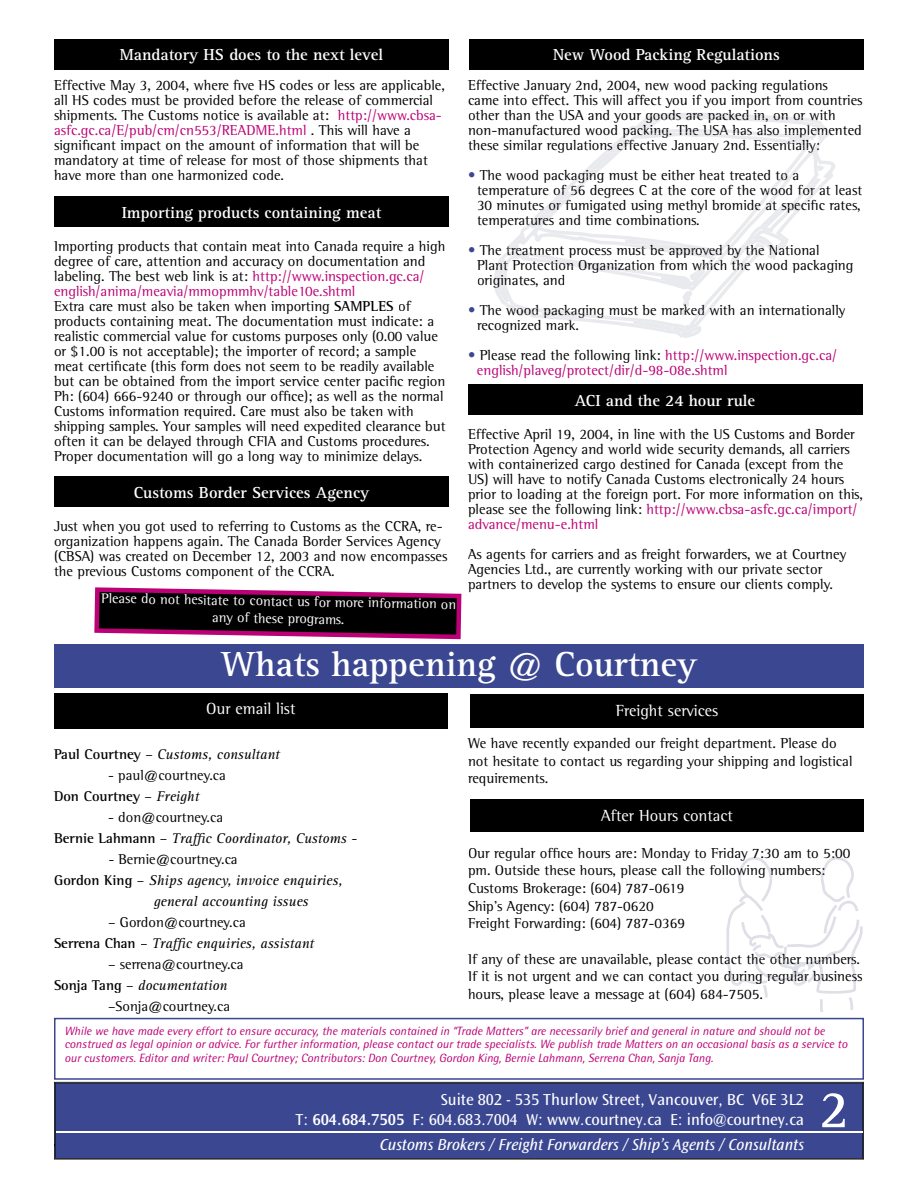
<style>
.page{position:relative;width:918px;height:1188px;background:#fff}
.page>*{position:absolute;margin:0;border:0;box-sizing:border-box;transform-origin:0 0}
.t1{font:700 54px "Rotis Semi Serif";color:#fff}
.t2{font:700 36px "Rotis Serif";color:#fff}
.t3{font:700 16.5px "Rotis Serif";color:#fff}
.t4{font:16.5px/19.8px "Ocean Sans MM 403 475";color:#fff;text-align:right}
.t5{font:16.5px "Ocean Sans MM It 403 475";color:#fff}
.t6{font:16.5px "Rotis Semi Serif";color:#fff}
.t7{font:14.7px/15px "Rotis Semi Serif";color:#000}
.t8{font:14.7px/15px "Rotis Semi Serif";color:#bc0075}
.t9{font:italic 14.55px/21px "Rotis Serif";color:#000}
.t10{font:14.55px/21px "Rotis Semi Serif";color:#000}
.t11{font:14.25px/17.1px "Rotis Semi Serif";color:#fff;text-align:center}
.t12{font:italic 12px/13.5px "Rotis Semi Sans";color:#bc0075}
.s1{color:#bc0075}
.s2{color:#3b4791}
.s3{color:#000}
.s4{font-weight:700}
.s5{font-family:"Rotis Semi Serif";font-weight:700;font-style:normal}
.s6{font-family:"Rotis Semi Serif";font-style:normal}
.s7{font-family:"Rotis Serif";font-style:italic}
.s8{font-family:"Ocean Sans MM 512 475"}
</style>
<div class="page">
<div style="left:54px;top:196px;width:395px;height:31px;background:#000"></div>
<div style="left:54px;top:477px;width:395px;height:30px;background:#000"></div>
<div style="left:469px;top:39px;width:395px;height:31px;background:#000"></div>
<div style="left:468px;top:384px;width:395px;height:31px;background:#000"></div>
<svg style="left:94px;top:587px;width:367px;height:52px;background:#442036"></svg>
<div style="left:54px;top:644px;width:810px;height:44px;background:#3b4791"></div>
<svg style="left:54px;top:1082px;width:810px;height:78px;background:#585858"></svg>
<div style="left:55px;top:1083px;width:808px;height:76px;background:#3b4791"></div>
<hr style="left:56px;top:1132px;width:806px;height:1px;background:#fff">
<hr style="left:54px;top:1019px;width:2px;height:60px;background:#3b4791">
<hr style="left:55px;top:1078px;width:808px;height:2px;background:#3b4791">
<hr style="left:862px;top:1019px;width:2px;height:60px;background:#3b4791">
<hr style="left:55px;top:1018px;width:808px;height:1px;background:#3b4791">
<div style="left:470px;top:694px;width:394px;height:34px;background:#000"></div>
<div style="left:54px;top:693px;width:394px;height:36px;background:#000"></div>
<div style="left:470px;top:799px;width:394px;height:32px;background:#000"></div>
<div style="left:54px;top:39px;width:395px;height:31px;background:#000"></div>
<svg style="left:494px;top:112px;width:335px;height:226px"></svg>
<svg style="left:726px;top:857px;width:137px;height:155px"></svg>
<img style="left:672px;top:269px;width:34px;height:63px">
<p class="t3" style="left:120px;top:45px;width:265px">Mandatory HS does to the next level</p>
<p class="t7" style="left:54px;top:77px;width:392px">Effective May 3, 2004, where five HS codes or less are applicable, all HS codes must be provided before the release of commercial shipments. The Customs notice is available at: <span class="s1">http://www.cbsa&shy;asfc.gc.ca/E/pub/cm/cn553/README.html</span> . This will have a significant impact on the amount of information that will be mandatory at time of release for most of those shipments that have more than one harmonized code.</p>
<p class="t3" style="left:553px;top:45px;width:228px">New Wood Packing Regulations</p>
<p class="t7" style="left:468px;top:77px;width:396px">Effective January 2nd, 2004, new wood packing regulations<br>came into effect. This will affect you if you import from countries other than the USA and your goods are packed in, on or with non-manufactured wood packing. The USA has also implemented these similar regulations effective January 2nd. Essentially:</p>
<p class="t7" style="left:477px;top:167px;width:387px;text-indent:-9px"><span class="s2">•</span> The wood packaging must be either heat treated to a temperature of 56 degrees C at the core of the wood for at least 30 minutes or fumigated using methyl bromide at specific rates, temperatures and time combinations.</p>
<p class="t7" style="left:477px;top:242px;width:378px;text-indent:-9px"><span class="s2">•</span> The treatment process must be approved by the National<br>Plant Protection Organization from which the wood packaging originates, and</p>
<p class="t7" style="left:477px;top:302px;width:370px;text-indent:-9px"><span class="s2">•</span> The wood packaging must be marked with an internationally recognized mark.</p>
<p class="t8" style="left:477px;top:347px;width:362px;text-indent:-9px"><span class="s2">•</span> <span class="s3">Please read the following link:</span> http://www.inspection.gc.ca/ english/plaveg/protect/dir/d-98-08e.shtml</p>
<p class="t3" style="left:122px;top:202px;width:261px">Importing products containing meat</p>
<p class="t7" style="left:54px;top:238px;width:393px">Importing products that contain meat into Canada require a high degree of care, attention and accuracy on documentation and labeling. The best web link is at: <span class="s1">http://www.inspection.gc.ca/ english/anima/meavia/mmopmmhv/table10e.shtml<br></span>Extra care must also be taken when importing <span class="s4">SAMPLES</span> of products containing meat. The documentation must indicate: a realistic commercial value for customs purposes only (0.00 value or $1.00 is not acceptable); the importer of record; a sample meat certificate (this form does not seem to be readily available but can be obtained from the import service center pacific region Ph: (604) 666-9240 or through our office); as well as the normal Customs information required. Care must also be taken with shipping samples. Your samples will need expedited clearance but often it can be delayed through CFIA and Customs procedures.<br>Proper documentation will go a long way to minimize delays.</p>
<p class="t3" style="left:575px;top:391px;width:182px">ACI and the 24 hour rule</p>
<p class="t7" style="left:468px;top:426px;width:396px">Effective April 19, 2004, in line with the US Customs and Border Protection Agency and world wide security demands, all carriers with containerized cargo destined for Canada (except from the US) will have to notify Canada Customs electronically 24 hours prior to loading at the foreign port. For more information on this, please see the following link: <span class="s1">http://www.cbsa-asfc.gc.ca/import/ advance/menu-e.html</span></p>
<p class="t7" style="left:468px;top:546px;width:380px">As agents for carriers and as freight forwarders, we at Courtney<br>Agencies Ltd., are currently working with our private sector partners to develop the systems to ensure our clients comply.</p>
<p class="t3" style="left:134px;top:483px;width:237px">Customs Border Services Agency</p>
<p class="t7" style="left:54px;top:519px;width:395px">Just when you got used to referring to Customs as the CCRA, re&shy;organization happens again. The Canada Border Services Agency (CBSA) was created on December 12, 2003 and now encompasses the previous Customs component of the CCRA.</p>
<p class="t11" style="left:101px;top:589px;width:356px;rotate:1deg">Please do not hesitate to contact us for more information on any of these programs.</p>
<h2 class="t2" style="left:221px;top:643px;width:478px">Whats happening @ Courtney</h2>
<p class="t6" style="left:206px;top:699px;width:91px">Our email list</p>
<p class="t6" style="left:616px;top:700px;width:104px">Freight services</p>
<p class="t9" style="left:54px;top:744px;width:227px"><span class="s5">Paul Courtney</span> <span class="s6">–</span> Customs, consultant</p>
<p class="t10" style="left:54px;top:764px;width:173px;text-indent:54px">- paul@courtney.ca<br><span class="s4">Don Courtney</span> – <span class="s7">Freight</span></p>
<p class="t10" style="left:108px;top:806px;width:117px">- don@courtney.ca</p>
<p class="t9" style="left:54px;top:828px;width:305px"><span class="s5">Bernie Lahmann</span> <span class="s6">–</span> Traffic Coordinator, Customs -</p>
<p class="t10" style="left:108px;top:848px;width:131px"><span class="s7">-</span> Bernie@courtney.ca</p>
<p class="t9" style="left:154px;top:870px;width:190px;text-indent:-100px"><span class="s5">Gordon King</span> <span class="s6">–</span> Ships agency, invoice enquiries, general accounting issues</p>
<p class="t10" style="left:108px;top:911px;width:139px">– Gordon@courtney.ca</p>
<p class="t9" style="left:54px;top:933px;width:262px"><span class="s5">Serrena Chan</span> <span class="s6">–</span> Traffic enquiries, assistant</p>
<p class="t10" style="left:108px;top:953px;width:137px">– serrena@courtney.ca</p>
<p class="t9" style="left:54px;top:975px;width:175px"><span class="s5">Sonja Tang</span> <span class="s6">–</span> documentation</p>
<p class="t10" style="left:108px;top:995px;width:124px">–Sonja@courtney.ca</p>
<p class="t7" style="left:468px;top:734px;width:386px;line-height:17.7px">We have recently expanded our freight department. Please do not hesitate to contact us regarding your shipping and logistical requirements.</p>
<p class="t6" style="left:601px;top:805px;width:134px">After Hours contact</p>
<p class="t7" style="left:468px;top:844px;width:384px;line-height:17.7px">Our regular office hours are: Monday to Friday 7:30 am to 5:00 pm. Outside these hours, please call the following numbers:<br>Customs Brokerage: (604) 787-0619<br>Ship’s Agency: (604) 787-0620<br>Freight Forwarding: (604) 787-0369</p>
<p class="t7" style="left:468px;top:950px;width:396px;line-height:17.7px">If any of these are unavailable, please contact the other numbers.<br>If it is not urgent and we can contact you during regular business hours, please leave a message at (604) 684-7505.</p>
<p class="t12" style="left:64px;top:1023px;width:784px">While we have made every effort to ensure accuracy, the materials contained in “Trade Matters” are necessarily brief and general in nature and should not be construed as legal opinion or advice. For further information, please contact our trade specialists. We publish trade Matters on an occasional basis as a service to our customers. Editor and writer: Paul Courtney; Contributors: Don Courtney, Gordon King, Bernie Lahmann, Serrena Chan, Sanja Tang.</p>
<p class="t4" style="left:296px;top:1090px;width:510px">Suite 802 - 535 Thurlow Street, Vancouver, BC V6E 3L2<br>T: <span class="s8">604.684.7505</span> F: 604.683.7004 W: www.courtney.ca E: info@courtney.ca</p>
<p class="t5" style="left:380px;top:1136px;width:426px">Customs Brokers / Freight Forwarders / Ship’s Agents / Consultants</p>
<h1 class="t1" style="left:819px;top:1077px;width:32px">2</h1>
</div>
